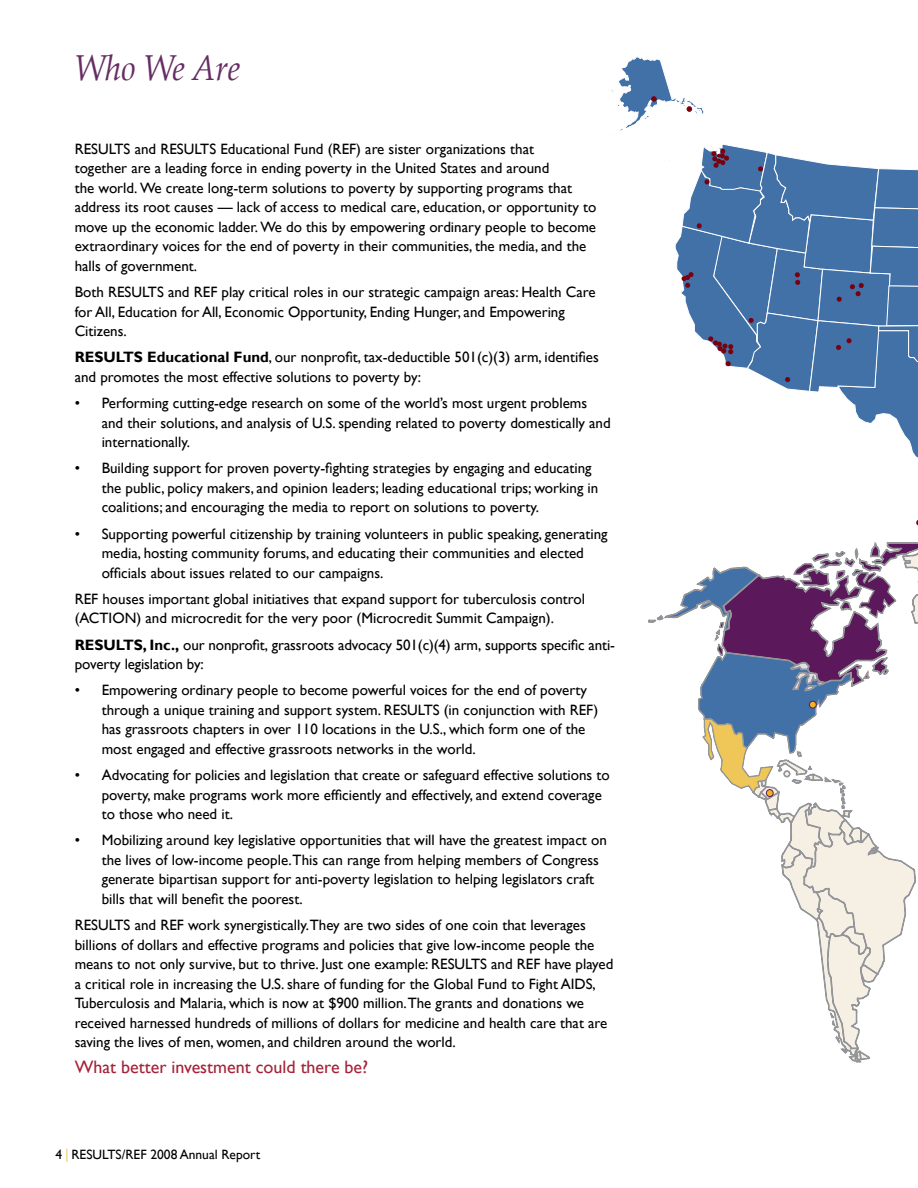
<style>
.page{position:relative;width:918px;height:1188px;background:#fff}
.page>*{position:absolute;margin:0;border:0;box-sizing:border-box;transform-origin:0 0}
.t1{font:italic 36px "Palatino Linotype";color:#662d65;scale:.9 1}
.t2{font:18px "Gill Sans";color:#a52238}
.t3{font:15px/19.5px "Gill Sans";color:#000}
.t4{font:13.5px "Gill Sans";color:#000}
.s1{font-weight:700}
.s2{font-size:19.5px;color:#f4b223}
</style>
<div class="page">
<svg style="left:648px;top:541px;width:270px;height:522px"></svg>
<svg style="left:609px;top:56px;width:309px;height:402px"></svg>
<h1 class="t1" style="left:75px;top:42px;width:186px">Who We Are</h1>
<p class="t3" style="left:75px;top:139px;width:523px">RESULTS and RESULTS Educational Fund (REF) are sister organizations that<br>together are a leading force in ending poverty in the United States and around<br>the world. We create long-term solutions to poverty by supporting programs that address its root causes — lack of access to medical care, education, or opportunity to move up the economic ladder. We do this by empowering ordinary people to become extraordinary voices for the end of poverty in their communities, the media, and the halls of government.</p>
<p class="t3" style="left:75px;top:283px;width:522px">Both RESULTS and REF play critical roles in our strategic campaign areas: Health Care for All, Education for All, Economic Opportunity, Ending Hunger, and Empowering<br>Citizens.</p>
<p class="t3" style="left:75px;top:348px;width:526px"><span class="s1">RESULTS Educational Fund</span>, our nonprofit, tax-deductible 501(c)(3) arm, identifies and promotes the most effective solutions to poverty by:</p>
<p class="t3" style="left:102px;top:394px;width:511px;text-indent:-27px">• Performing cutting-edge research on some of the world’s most urgent problems and their solutions, and analysis of U.S. spending related to poverty domestically and internationally.</p>
<p class="t3" style="left:102px;top:459px;width:498px;text-indent:-27px">• Building support for proven poverty-fighting strategies by engaging and educating the public, policy makers, and opinion leaders; leading educational trips; working in coalitions; and encouraging the media to report on solutions to poverty.</p>
<p class="t3" style="left:102px;top:524px;width:507px;text-indent:-27px">• Supporting powerful citizenship by training volunteers in public speaking, generating media, hosting community forums, and educating their communities and elected officials about issues related to our campaigns.</p>
<p class="t3" style="left:75px;top:589px;width:512px">REF houses important global initiatives that expand support for tuberculosis control (ACTION) and microcredit for the very poor (Microcredit Summit Campaign).</p>
<p class="t3" style="left:75px;top:635px;width:542px"><span class="s1">RESULTS, I nc.,</span> our nonprofit, grassroots advocacy 501(c)(4) arm, supports specific anti&shy;poverty legislation by:</p>
<p class="t3" style="left:102px;top:681px;width:498px;text-indent:-27px">• Empowering ordinary people to become powerful voices for the end of poverty through a unique training and support system. RESULTS (in conjunction with REF) has grassroots chapters in over 110 locations in the U.S., which form one of the most engaged and effective grassroots networks in the world.</p>
<p class="t3" style="left:102px;top:766px;width:510px;text-indent:-27px">• Advocating for policies and legislation that create or safeguard effective solutions to poverty, make programs work more efficiently and effectively, and extend coverage to those who need it.</p>
<p class="t3" style="left:102px;top:831px;width:507px;text-indent:-27px">• Mobilizing around key legislative opportunities that will have the greatest impact on the lives of low-income people.This can range from helping members of Congress generate bipartisan support for anti-poverty legislation to helping legislators craft bills that will benefit the poorest.</p>
<p class="t3" style="left:75px;top:916px;width:540px">RESULTS and REF work synergistically.They are two sides of one coin that leverages billions of dollars and effective programs and policies that give low-income people the means to not only survive, but to thrive. Just one example: RESULTS and REF have played a critical role in increasing the U.S. share of funding for the Global Fund to Fight AIDS, Tuberculosis and Malaria, which is now at $900 million.The grants and donations we received harnessed hundreds of millions of dollars for medicine and health care that are saving the lives of men, women, and children around the world.</p>
<p class="t2" style="left:75px;top:1057px;width:295px">What better investment could there be?</p>
<p class="t4" style="left:56px;top:1146px;width:206px">4 <span class="s2">l</span> RESULTS/REF 2008 Annual Report</p>
</div>
